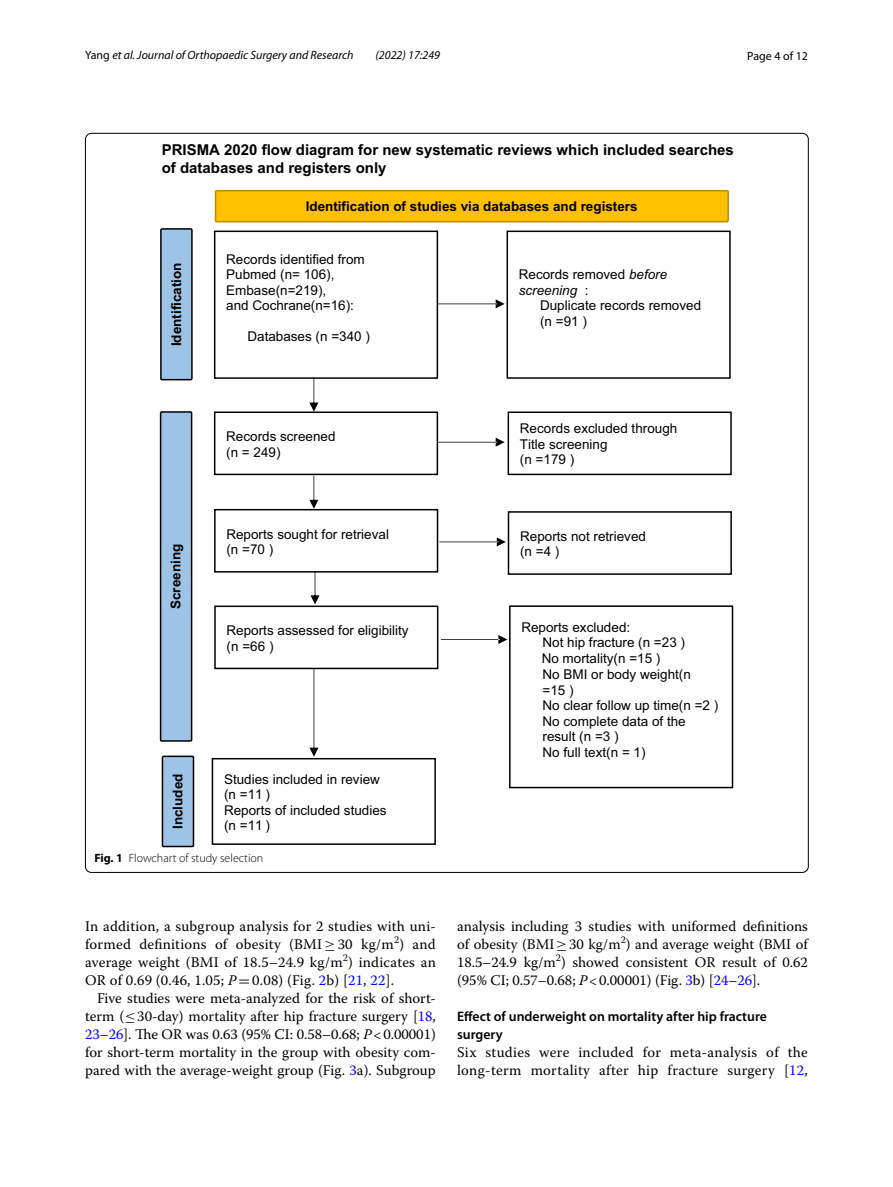
<style>
.page{position:relative;width:893px;height:1187px;background:#fff}
.page>*{position:absolute;margin:0;border:0;box-sizing:border-box;transform-origin:0 0}
.t1{font:700 15px/18px "Arial";color:#000}
.t2{font:14.7px/18px "Warnock Pro";letter-spacing:.015em;color:#000;text-align:justify}
.t3{font:600 13.8px/18px "Myriad Pro";color:#000}
.t4{font:13.5px/15.6px "Arial";color:#000}
.t5{font:700 13.5px "Arial";color:#000}
.t6{font:italic 12px "Myriad Pro";color:#000}
.t7{font:300 12px "Myriad Pro";color:#000}
.t8{font:12px "Myriad Pro";color:#000}
.s1{font-style:normal}
.s2{font-style:italic}
.s3{font-weight:700}
.s4{font-family:"MTSY"}
.s5{color:#00f}
</style>
<div class="page">
<div style="left:214px;top:230px;width:224px;height:149px;border:1px solid #000"></div>
<div style="left:506px;top:230px;width:225px;height:149px;border:1px solid #000"></div>
<div style="left:214px;top:411px;width:224px;height:64px;border:1px solid #000"></div>
<div style="left:508px;top:411px;width:224px;height:64px;border:1px solid #000"></div>
<div style="left:214px;top:509px;width:224px;height:63px;border:1px solid #000"></div>
<div style="left:508px;top:511px;width:224px;height:64px;border:1px solid #000"></div>
<div style="left:214px;top:605px;width:224px;height:64px;border:1px solid #000"></div>
<div style="left:509px;top:605px;width:224px;height:183px;border:1px solid #000"></div>
<div style="left:212px;top:758px;width:224px;height:86px;border:1px solid #000"></div>
<svg style="left:438px;top:299px;width:69px;height:345px"></svg>
<div style="left:216px;top:191px;width:512px;height:31px;background:#ffc000"></div>
<div style="left:215px;top:190px;width:514px;height:32px;border:1px solid #bc8c00"></div>
<div style="left:161px;top:229px;width:31px;height:150px;background:#9dc3e6"></div>
<div style="left:160px;top:228px;width:33px;height:152px;border:1px solid #000"></div>
<div style="left:161px;top:412px;width:31px;height:329px;background:#9dc3e6"></div>
<div style="left:160px;top:411px;width:32px;height:330px;border:1px solid #000"></div>
<div style="left:162px;top:756px;width:31px;height:90px;background:#9dc3e6"></div>
<div style="left:162px;top:755px;width:32px;height:92px;border:1px solid #000"></div>
<svg style="left:309px;top:378px;width:10px;height:378px"></svg>
<p class="t6" style="left:85px;top:48px;width:270px"><span class="s1">Yang</span> et al. Journal of Orthopaedic Surgery and Research</p>
<p class="t6" style="left:375px;top:48px;width:66px">(2022) 17:249</p>
<p class="t8" style="left:747px;top:48px;width:62px">Page 4 of 12</p>
<p class="t1" style="left:162px;top:141px;width:574px">PRISMA 2020 flow diagram for new systematic reviews which included searches of databases and registers only</p>
<p class="t5" style="left:167px;top:346px;width:85px;rotate:-90deg">Identification</p>
<p class="t5" style="left:167px;top:609px;width:67px;rotate:-90deg">Screening</p>
<p class="t5" style="left:169px;top:829px;width:57px;rotate:-90deg">Included</p>
<p class="t5" style="left:306px;top:197px;width:333px">Identification of studies via databases and registers</p>
<p class="t4" style="left:226px;top:251px;width:140px">Records identified from<br>Pubmed (n= 106),<br>Embase(n=219),<br>and Cochrane(n=16):</p>
<p class="t4" style="left:247px;top:329px;width:124px">Databases (n =340 )</p>
<p class="t4" style="left:519px;top:267px;width:150px">Records removed <span class="s2">before screening</span> :</p>
<p class="t4" style="left:540px;top:298px;width:163px">Duplicate records removed (n =91 )</p>
<p class="t4" style="left:226px;top:428px;width:111px">Records screened (n = 249)</p>
<p class="t4" style="left:520px;top:421px;width:159px">Records excluded through<br>Title screening<br>(n =179 )</p>
<p class="t4" style="left:226px;top:526px;width:164px">Reports sought for retrieval (n =70 )</p>
<p class="t4" style="left:520px;top:528px;width:127px;line-height:15.1px">Reports not retrieved (n =4 )</p>
<p class="t4" style="left:227px;top:623px;width:184px">Reports assessed for eligibility (n =66 )</p>
<p class="t4" style="left:542px;top:619px;width:178px;text-indent:-20px">Reports excluded:<br>Not hip fracture (n =23 )<br>No mortality(n =15 )<br>No BMI or body weight(n<br>=15 )<br>No clear follow up time(n =2 )<br>No complete data of the result (n =3 )<br>No full text(n = 1)</p>
<p class="t4" style="left:224px;top:771px;width:164px">Studies included in review (n =11 )<br>Reports of included studies (n =11 )</p>
<p class="t7" style="left:94px;top:851px;width:170px"><span class="s3">Fig. 1</span> Flowchart of study selection</p>
<p class="t2" style="left:85px;top:916px;width:352px">In addition, a subgroup analysis for 2 studies with uni&shy;formed definitions of obesity (BMI <span class="s4">≥</span> 30 kg/m<sup>2</sup>) and average weight (BMI of 18.5–24.9 kg/m<sup>2</sup>) indicates an OR of 0.69 (0.46, 1.05; <span class="s2">P</span><span class="s4">=</span>0.08) (Fig. <span class="s5">2</span>b) [<span class="s5">21</span>, <span class="s5">22</span>].</p>
<p class="t2" style="left:85px;top:988px;width:352px;text-indent:12px">Five studies were meta-analyzed for the risk of short&shy;term (<span class="s4">≤</span>30-day) mortality after hip fracture surgery [<span class="s5">18</span>, <span class="s5">23</span>–<span class="s5">26</span>]. The OR was 0.63 (95% CI: 0.58–0.68; <span class="s2">P</span>&lt;0.00001) for short-term mortality in the group with obesity com&shy;pared with the average-weight group (Fig. <span class="s5">3</span>a). Subgroup</p>
<p class="t2" style="left:457px;top:916px;width:352px">analysis including 3 studies with uniformed definitions of obesity (BMI<span class="s4">≥</span>30 kg/m<sup>2</sup>) and average weight (BMI of 18.5–24.9 kg/m<sup>2</sup>) showed consistent OR result of 0.62 (95% CI; 0.57–0.68; <span class="s2">P</span>&lt;0.00001) (Fig. <span class="s5">3</span>b) [<span class="s5">24</span>–<span class="s5">26</span>].</p>
<p class="t3" style="left:457px;top:1006px;width:311px">Effect of underweight on mortality after hip fracture surgery</p>
<p class="t2" style="left:457px;top:1042px;width:352px">Six studies were included for meta-analysis of the long-term mortality after hip fracture surgery [<span class="s5">12</span>,</p>
</div>
